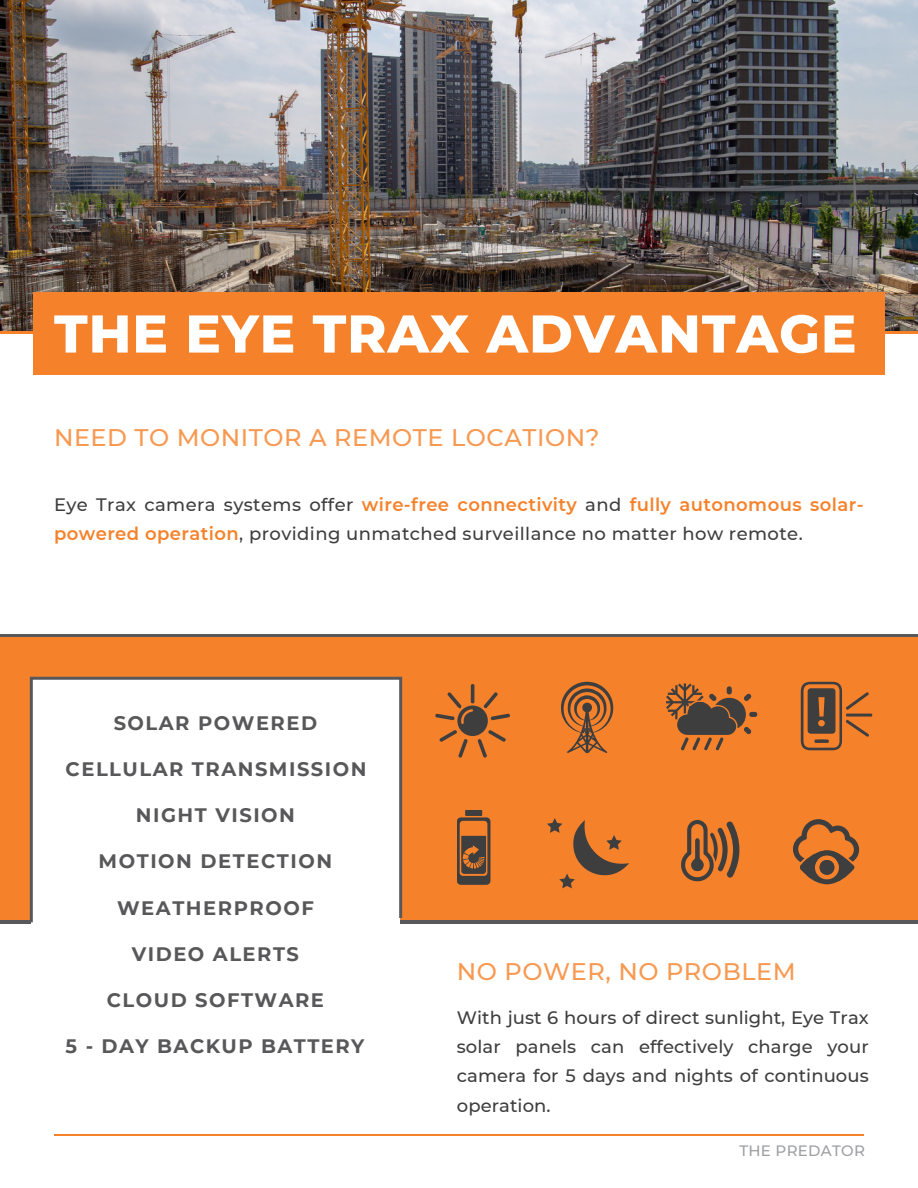
<style>
.page{position:relative;width:918px;height:1188px;background:#fff}
.page>*{position:absolute;margin:0;border:0;box-sizing:border-box;transform-origin:0 0}
.t1{font:800 53.1px "Montserrat";letter-spacing:.02em;color:#fff}
.t2{font:500 24px "Montserrat";letter-spacing:.02em;color:#f89952}
.t3{font:700 19.5px "Montserrat";letter-spacing:.075em;color:#58585a}
.t4{font:500 18px/29.2px "Montserrat";letter-spacing:.015em;color:#3f3e3f}
.t5{font:500 15px "Montserrat";letter-spacing:.02em;color:#9d9fa2}
.s1{font-weight:600;color:#f5822b}
</style>
<div class="page">
<hr style="left:0;top:330px;width:918px;height:3px;background:#f5822a">
<div style="left:0;top:636px;width:918px;height:287px;background:#f5822b"></div>
<hr style="left:0;top:920px;width:918px;height:3px;background:#58585a">
<div style="left:32px;top:677px;width:367px;height:334px;background:#fff"></div>
<svg style="left:30px;top:677px;width:372px;height:245px"></svg>
<svg style="left:435px;top:684px;width:75px;height:74px"></svg>
<svg style="left:457px;top:810px;width:33px;height:75px"></svg>
<svg style="left:561px;top:682px;width:52px;height:71px"></svg>
<svg style="left:547px;top:818px;width:82px;height:70px"></svg>
<svg style="left:666px;top:683px;width:91px;height:67px"></svg>
<svg style="left:681px;top:820px;width:58px;height:62px"></svg>
<hr style="left:0;top:634px;width:918px;height:3px;background:#58585a">
<img style="left:0;top:0;width:918px;height:330px">
<div style="left:33px;top:292px;width:852px;height:82px;background:#f5822b"></div>
<hr style="left:54px;top:1134px;width:810px;height:1px;background:#f5822b">
<svg style="left:793px;top:819px;width:66px;height:65px"></svg>
<svg style="left:801px;top:682px;width:71px;height:68px"></svg>
<p class="t1" style="left:54px;top:301px;width:804px">THE EYE TRAX ADVANTAGE</p>
<p class="t2" style="left:54px;top:423px;width:547px">NEED TO MONITOR A REMOTE LOCATION?</p>
<p class="t4" style="left:54px;top:490px;width:811px">Eye Trax camera systems offer <span class="s1">wire-free connectivity</span> and <span class="s1">fully autonomous solar&shy;powered operation</span>, providing unmatched surveillance no matter how remote.</p>
<p class="t3" style="left:114px;top:711px;width:205px">SOLAR POWERED</p>
<p class="t3" style="left:66px;top:757px;width:302px">CELLULAR TRANSMISSION</p>
<p class="t3" style="left:136px;top:803px;width:160px">NIGHT VISION</p>
<p class="t3" style="left:99px;top:850px;width:235px">MOTION DETECTION</p>
<p class="t3" style="left:117px;top:896px;width:198px">WEATHERPROOF</p>
<p class="t3" style="left:132px;top:942px;width:169px">VIDEO ALERTS</p>
<p class="t3" style="left:107px;top:988px;width:219px">CLOUD SOFTWARE</p>
<p class="t3" style="left:66px;top:1034px;width:300px">5 - DAY BACKUP BATTERY</p>
<p class="t2" style="left:457px;top:957px;width:340px">NO POWER, NO PROBLEM</p>
<p class="t4" style="left:457px;top:1003px;width:413px;text-align:justify">With just 6 hours of direct sunlight, Eye Trax solar panels can effectively charge your camera for 5 days and nights of continuous operation.</p>
<p class="t5" style="left:739px;top:1142px;width:127px">THE PREDATOR</p>
</div>
